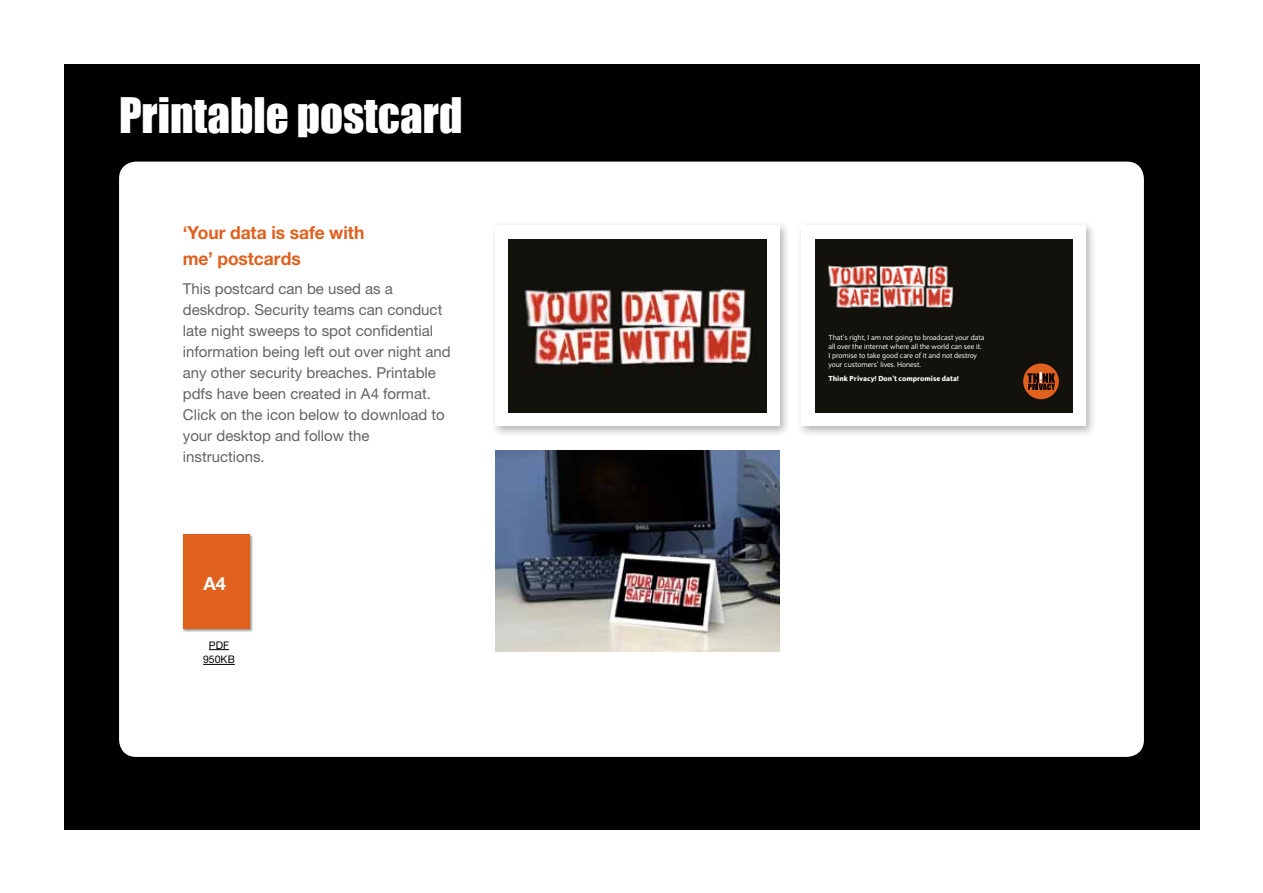
<style>
.page{position:relative;width:1263px;height:893px;background:#fff}
.page>*{position:absolute;margin:0;border:0;box-sizing:border-box;transform-origin:0 0}
.t1{font:45px "Impact";color:#fff}
.t2{font:700 18.3px "Helvetica Neue";color:#fff}
.t3{font:700 18px/25.5px "Helvetica Neue";color:#e0601e}
.t4{font:15px/21px "Helvetica Neue";color:#646363}
.t5{font:10.5px/14.7px "Helvetica Neue";color:#000;text-align:center}
.t6{font:7.2px/9px "Expert Sans";color:#fff}
.t7{font:900 7.2px "Expert Sans";color:#fff}
</style>
<div class="page">
<div style="left:64px;top:64px;width:1135px;height:765px;background:#000"></div>
<div style="left:119px;top:162px;width:1025px;height:595px;background:#fff;border-radius:17px"></div>
<div style="left:490px;top:220px;width:301px;height:217px;background:#000;opacity:.3"></div>
<div style="left:495px;top:225px;width:285px;height:201px;background:#fff"></div>
<img style="left:509px;top:239px;width:257px;height:174px">
<div style="left:796px;top:220px;width:301px;height:217px;background:#000;opacity:.3"></div>
<div style="left:801px;top:225px;width:285px;height:201px;background:#fff"></div>
<div style="left:815px;top:239px;width:257px;height:174px;background:#12110c"></div>
<img style="left:828px;top:265px;width:126px;height:43px">
<div style="left:1023px;top:363px;width:36px;height:36px;background:#e0601e;border-radius:50%"></div>
<svg style="left:1027px;top:372px;width:28px;height:18px"></svg>
<div style="left:182px;top:534px;width:71px;height:98px;background:#000;opacity:.4"></div>
<div style="left:183px;top:535px;width:67px;height:94px;background:#e0601e"></div>
<svg style="left:209px;top:649px;width:20px;height:1px"></svg>
<hr style="left:203px;top:664px;width:32px;height:1px;background:#000">
<img style="left:495px;top:451px;width:285px;height:201px">
<h1 class="t1" style="left:119px;top:81px;width:345px">Printable postcard</h1>
<p class="t3" style="left:183px;top:220px;width:183px">‘Your data is safe with me’ postcards</p>
<p class="t4" style="left:183px;top:278px;width:269px">This postcard can be used as a deskdrop. Security teams can conduct late night sweeps to spot confidential information being left out over night and any other security breaches. Printable pdfs have been created in A4 format.<br>Click on the icon below to download to your desktop and follow the instructions.</p>
<p class="t2" style="left:203px;top:572px;width:24px">A4</p>
<p class="t5" style="left:203px;top:637px;width:33px">PDF<br>950KB</p>
<p class="t6" style="left:828px;top:333px;width:158px">That’s right, I am not going to broadcast your data all over the internet where all the world can see it.<br>I promise to take good care of it and not destroy your customers’ lives. Honest.</p>
<p class="t7" style="left:828px;top:373px;width:132px">Think Privacy! Don’t compromise data!</p>
</div>
